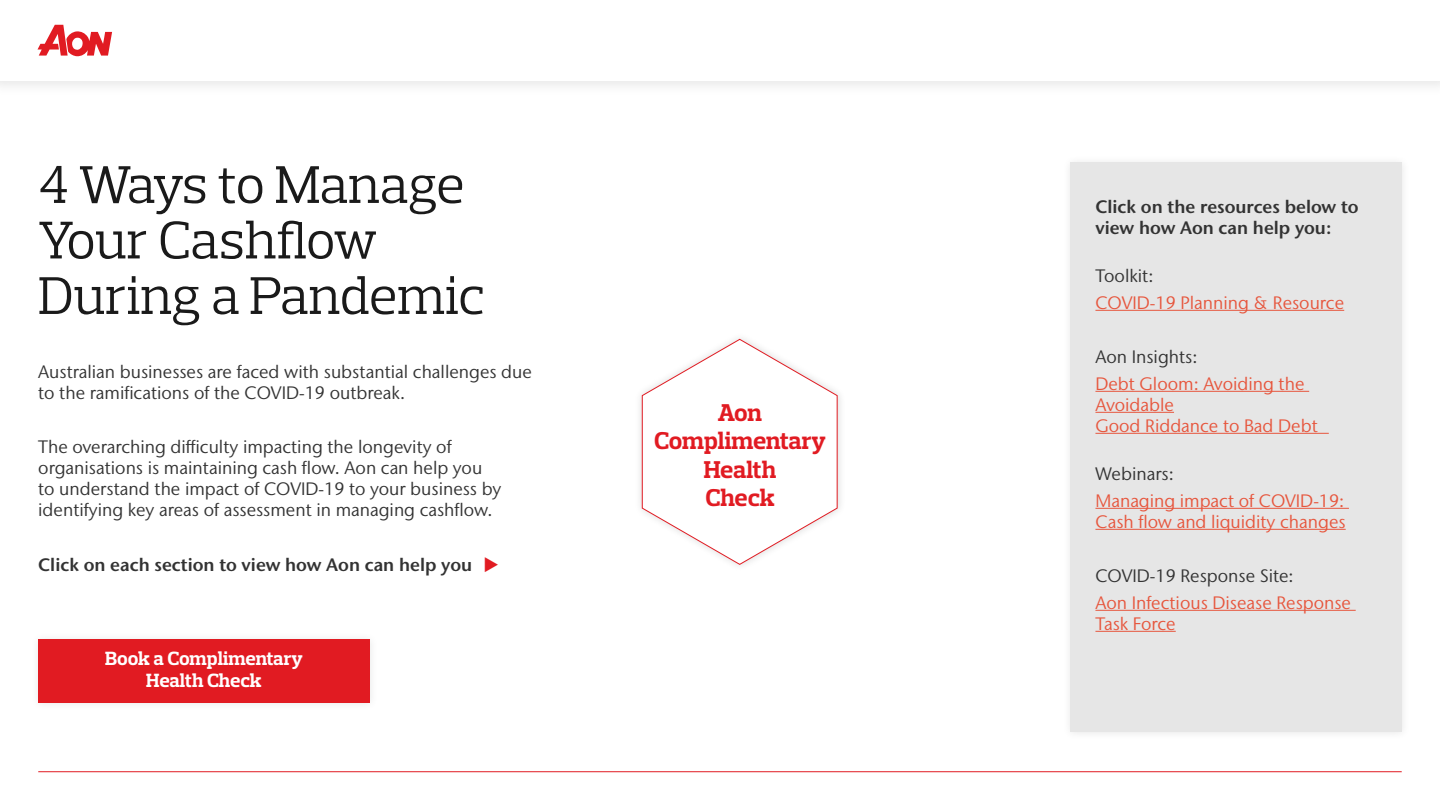
<style>
.page{position:relative;width:1440px;height:810px;background:#fff}
.page>*{position:absolute;margin:0;border:0;box-sizing:border-box;transform-origin:0 0}
.t1{font:54px/55.5px "Prelo Slab";letter-spacing:-.015em;color:#1a1a1a}
.t2{font:700 24.75px/28.1px "Prelo Slab";letter-spacing:-.01em;color:#e11b22;text-align:center}
.t3{font:700 19.5px/22.5px "Prelo Slab";letter-spacing:-.005em;color:#fff;text-align:center}
.t4{font:18px/21px "Stone Sans IIITC Pro";color:#333}
.t5{font:18px/21px "Stone Sans IIITC Pro";color:#e6563d}
.t6{font:600 18px/21px "Stone Sans IIITC Pro";color:#333}
.s1{color:#e11b22}
</style>
<div class="page">
<div style="left:0;top:0;width:1440px;height:97px;background:#f9f9f9"></div>
<div style="left:0;top:0;width:1440px;height:81px;background:#fff"></div>
<svg style="left:38px;top:25px;width:74px;height:31px"></svg>
<hr style="left:38px;top:771px;width:1364px;height:1px;background:#e11b22">
<div style="left:1062px;top:154px;width:348px;height:587px;background:#fbfbfb"></div>
<div style="left:1070px;top:163px;width:332px;height:569px;background:#e6e6e6"></div>
<hr style="left:1095px;top:310px;width:249px;height:1px;background:#e6563d">
<hr style="left:1095px;top:391px;width:214px;height:1px;background:#e6563d">
<hr style="left:1095px;top:412px;width:79px;height:1px;background:#e6563d">
<hr style="left:1095px;top:433px;width:234px;height:1px;background:#e6563d">
<hr style="left:1095px;top:508px;width:254px;height:1px;background:#e6563d">
<hr style="left:1095px;top:529px;width:251px;height:1px;background:#e6563d">
<hr style="left:1095px;top:610px;width:261px;height:1px;background:#e6563d">
<hr style="left:1095px;top:631px;width:81px;height:1px;background:#e6563d">
<div style="left:30px;top:631px;width:348px;height:80px;background:#fafafa"></div>
<div style="left:38px;top:640px;width:332px;height:63px;background:#e11b22"></div>
<svg style="left:641px;top:338px;width:197px;height:227px"></svg>
<h1 class="t1" style="left:38px;top:157px;width:448px">4 Ways to Manage<br>Your Cashflow<br>During a Pandemic</h1>
<p class="t4" style="left:38px;top:361px;width:495px">Australian businesses are faced with substantial challenges due to the ramifications of the COVID-19 outbreak.</p>
<p class="t4" style="left:38px;top:436px;width:465px">The overarching difficulty impacting the longevity of organisations is maintaining cash flow. Aon can help you to understand the impact of COVID-19 to your business by identifying key areas of assessment in managing cashflow.</p>
<p class="t6" style="left:38px;top:553px;width:462px">Click on each section to view how Aon can help you <span class="s1">◆</span></p>
<p class="t3" style="left:105px;top:647px;width:199px">Book a Complimentary<br>Health Check</p>
<h2 class="t2" style="left:654px;top:399px;width:173px">Aon<br>Complimentary<br>Health<br>Check</h2>
<p class="t6" style="left:1095px;top:195px;width:265px">Click on the resources below to view how Aon can help you:</p>
<p class="t4" style="left:1095px;top:265px;width:60px">Toolkit:</p>
<p class="t5" style="left:1095px;top:292px;width:250px">COVID-19 Planning &amp; Resource</p>
<p class="t4" style="left:1095px;top:346px;width:103px">Aon Insights:</p>
<p class="t5" style="left:1095px;top:373px;width:224px">Debt Gloom: Avoiding the<br>Avoidable<br>Good Riddance to Bad Debt</p>
<p class="t4" style="left:1095px;top:463px;width:80px">Webinars:</p>
<p class="t5" style="left:1095px;top:490px;width:252px">Managing impact of COVID-19:<br>Cash flow and liquidity changes</p>
<p class="t4" style="left:1095px;top:565px;width:200px">COVID-19 Response Site:</p>
<p class="t5" style="left:1095px;top:592px;width:257px">Aon Infectious Disease Response<br>Task Force</p>
</div>
